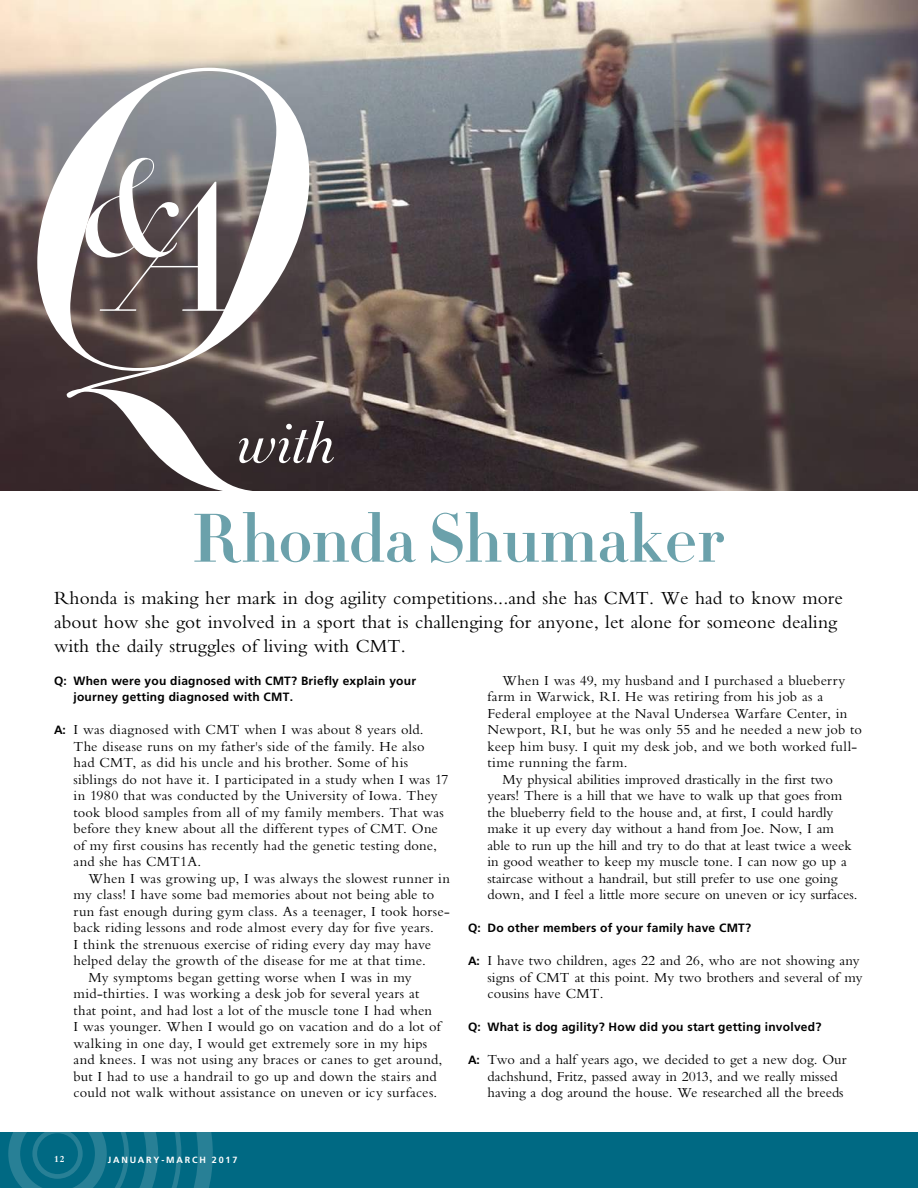
<style>
.page{position:relative;width:918px;height:1188px;background:#fff}
.page>*{position:absolute;margin:0;border:0;box-sizing:border-box;transform-origin:0 0}
.t1{font:italic 300 408px "Didot HTF 42";color:#fff}
.t2{font:italic 300 134.25px "Didot HTF 42";color:#fff}
.t3{font:700 67.5px "Didot HTF 16";color:#6ba1ab}
.t4{font:italic 300 56.55px "Didot HTF 16";color:#fff}
.t5{font:18px/24px "Bembo M Rmn";letter-spacing:.005em;color:#000}
.t6{font:13.5px/16.5px "Bembo M Rmn";letter-spacing:.005em;color:#000}
.t7{font:13.5px "Bembo M Rmn";letter-spacing:.035em;color:#000}
.t8{font:13.5px "Bembo M Rmn";letter-spacing:.025em;color:#000}
.t9{font:13.5px "Bembo M Rmn";letter-spacing:.03em;color:#000}
.t10{font:700 12px/16.5px "Frutiger";letter-spacing:.02em;color:#000}
.t11{font:700 9px "Frutiger";letter-spacing:.2em;color:#fff}
.t12{font:9px "Bembo M Bld";color:#fff}
.s1{font-size:178.05px}
.s2{font-family:"Frutiger";font-weight:700;font-size:12px}
</style>
<div class="page">
<img style="left:0;top:0;width:918px;height:490px">
<div style="left:0;top:1133px;width:918px;height:55px;background:#006983"></div>
<svg style="left:8px;top:1133px;width:205px;height:55px"></svg>
<h1 class="t1" style="left:17px;top:-33px;width:301px">Q</h1>
<h2 class="t2" style="left:81px;top:125px;width:163px">&amp;<span class="s1">A</span></h2>
<h3 class="t4" style="left:237px;top:408px;width:99px">with</h3>
<h3 class="t3" style="left:192px;top:496px;width:535px">Rhonda Shumaker</h3>
<h3 class="t5" style="left:54px;top:587px;width:790px">Rhonda is making her mark in dog agility competitions...and she has CMT. We had to know more about how she got involved in a sport that is challenging for anyone, let alone for someone dealing with the daily struggles of living with CMT.</h3>
<p class="t10" style="left:74px;top:672px;width:344px;text-indent:-20px">Q: When were you diagnosed with CMT? Briefly explain your journey getting diagnosed with CMT.</p>
<p class="t6" style="left:74px;top:723px;width:376px;text-indent:-20px"><span class="s2">A:</span> I was diagnosed with CMT when I was about 8 years old.<br>The disease runs on my father's side of the family. He also had CMT, as did his uncle and his brother. Some of his siblings do not have it. I participated in a study when I was 17 in 1980 that was conducted by the University of Iowa. They took blood samples from all of my family members. That was before they knew about all the different types of CMT. One of my first cousins has recently had the genetic testing done, and she has CMT1A.</p>
<p class="t6" style="left:89px;top:871px;width:363px">When I was growing up, I was always the slowest runner in</p>
<p class="t6" style="left:74px;top:888px;width:362px">my class! I have some bad memories about not being able to</p>
<p class="t8" style="left:74px;top:902px;width:378px">run fast enough during gym class. As a teenager, I took horse-</p>
<p class="t6" style="left:74px;top:921px;width:362px">back riding lessons and rode almost every day for five years.</p>
<p class="t6" style="left:74px;top:937px;width:359px">I think the strenuous exercise of riding every day may have</p>
<p class="t6" style="left:74px;top:954px;width:354px">helped delay the growth of the disease for me at that time.</p>
<p class="t6" style="left:89px;top:970px;width:325px">My symptoms began getting worse when I was in my</p>
<p class="t6" style="left:74px;top:987px;width:347px">mid-thirties. I was working a desk job for several years at</p>
<p class="t6" style="left:74px;top:1003px;width:360px">that point, and had lost a lot of the muscle tone I had when</p>
<p class="t6" style="left:74px;top:1020px;width:369px">I was younger. When I would go on vacation and do a lot of</p>
<p class="t6" style="left:74px;top:1036px;width:355px">walking in one day, I would get extremely sore in my hips</p>
<p class="t6" style="left:74px;top:1053px;width:370px">and knees. I was not using any braces or canes to get around,</p>
<p class="t9" style="left:74px;top:1067px;width:365px">but I had to use a handrail to go up and down the stairs and</p>
<p class="t6" style="left:74px;top:1086px;width:365px">could not walk without assistance on uneven or icy surfaces.</p>
<p class="t6" style="left:503px;top:673px;width:344px">When I was 49, my husband and I purchased a blueberry</p>
<p class="t7" style="left:488px;top:688px;width:337px">farm in Warwick, RI. He was retiring from his job as a</p>
<p class="t6" style="left:488px;top:706px;width:361px">Federal employee at the Naval Undersea Warfare Center, in</p>
<p class="t6" style="left:488px;top:723px;width:376px">Newport, RI, but he was only 55 and he needed a new job to</p>
<p class="t6" style="left:488px;top:739px;width:371px">keep him busy. I quit my desk job, and we both worked full-</p>
<p class="t7" style="left:488px;top:754px;width:142px">time running the farm.</p>
<p class="t6" style="left:503px;top:772px;width:332px">My physical abilities improved drastically in the first two</p>
<p class="t6" style="left:488px;top:789px;width:356px">years! There is a hill that we have to walk up that goes from</p>
<p class="t6" style="left:488px;top:805px;width:347px">the blueberry field to the house and, at first, I could hardly</p>
<p class="t6" style="left:488px;top:822px;width:348px">make it up every day without a hand from Joe. Now, I am</p>
<p class="t6" style="left:488px;top:838px;width:366px">able to run up the hill and try to do that at least twice a week</p>
<p class="t6" style="left:488px;top:855px;width:361px">in good weather to keep my muscle tone. I can now go up a</p>
<p class="t6" style="left:488px;top:871px;width:351px">staircase without a handrail, but still prefer to use one going</p>
<p class="t6" style="left:488px;top:888px;width:372px">down, and I feel a little more secure on uneven or icy surfaces.</p>
<p class="t10" style="left:468px;top:920px;width:285px">Q: Do other members of your family have CMT?</p>
<p class="t6" style="left:488px;top:954px;width:377px;text-indent:-20px"><span class="s2">A:</span> I have two children, ages 22 and 26, who are not showing any signs of CMT at this point. My two brothers and several of my cousins have CMT.</p>
<p class="t10" style="left:468px;top:1019px;width:355px">Q: What is dog agility? How did you start getting involved?</p>
<p class="t6" style="left:488px;top:1053px;width:361px;text-indent:-20px"><span class="s2">A:</span> Two and a half years ago, we decided to get a new dog. Our dachshund, Fritz, passed away in 2013, and we really missed having a dog around the house. We researched all the breeds</p>
<p class="t12" style="left:54px;top:1153px;width:12px">12</p>
<p class="t11" style="left:108px;top:1155px;width:131px">JANUARY-MARCH 2017</p>
</div>
